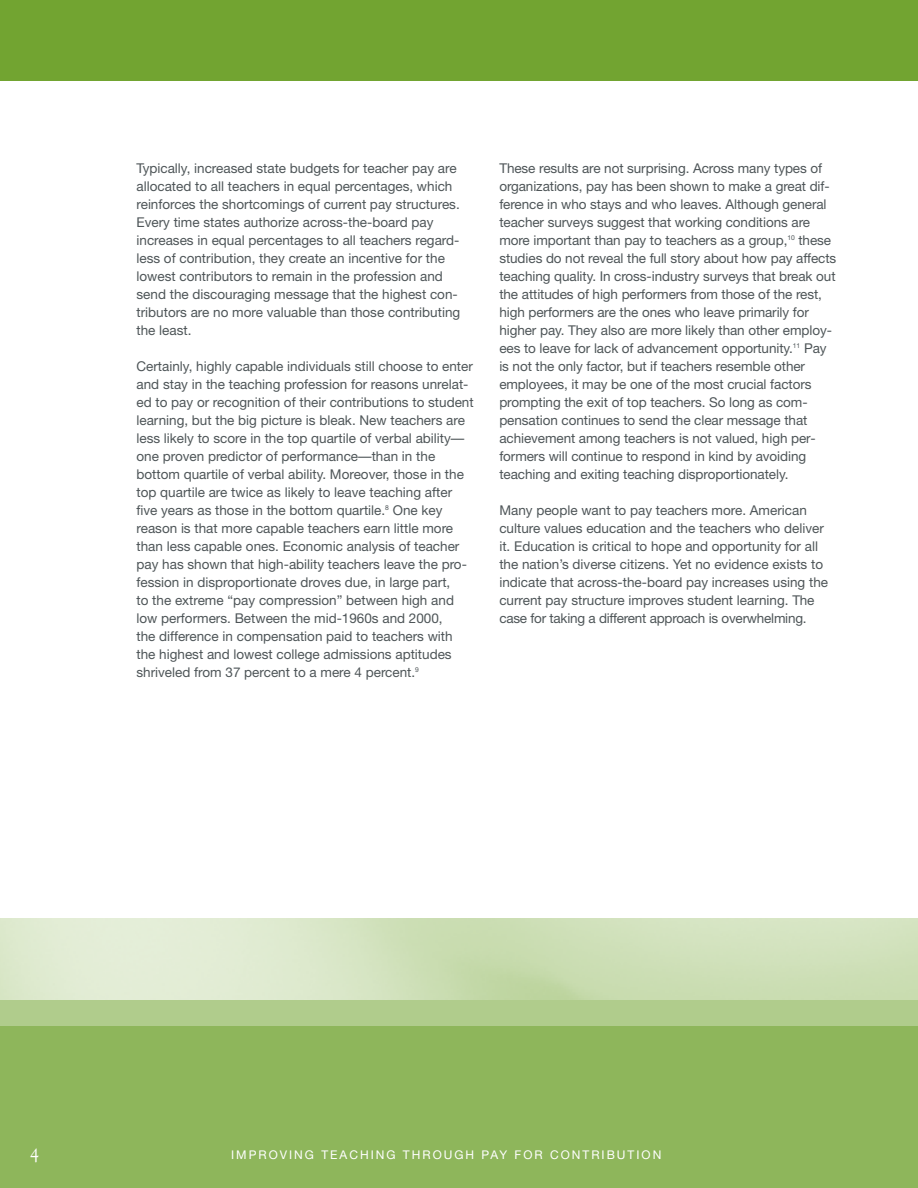
<style>
.page{position:relative;width:918px;height:1188px;background:#fff}
.page>*{position:absolute;margin:0;border:0;box-sizing:border-box;transform-origin:0 0}
.t1{font:18px "Goudy";color:#fff}
.t2{font:13.5px/18px "Helvetica Neue";color:#4e5558}
.t3{font:12px "Helvetica Neue";letter-spacing:.165em;color:#fff}
</style>
<div class="page">
<div style="left:0;top:999px;width:918px;height:189px;background:#8eb65b"></div>
<div style="left:0;top:0;width:918px;height:81px;background:#72a431"></div>
<div style="left:0;top:999px;width:918px;height:27px;background:#b0cc8c"></div>
<p class="t2" style="left:136px;top:161px;width:325px">Typically, increased state budgets for teacher pay are allocated to all teachers in equal percentages, which reinforces the shortcomings of current pay structures.<br>Every time states authorize across-the-board pay increases in equal percentages to all teachers regard&shy;less of contribution, they create an incentive for the lowest contributors to remain in the profession and send the discouraging message that the highest con&shy;tributors are no more valuable than those contributing the least.</p>
<p class="t2" style="left:136px;top:359px;width:339px">Certainly, highly capable individuals still choose to enter and stay in the teaching profession for reasons unrelat&shy;ed to pay or recognition of their contributions to student learning, but the big picture is bleak. New teachers are less likely to score in the top quartile of verbal ability— one proven predictor of performance—than in the bottom quartile of verbal ability. Moreover, those in the top quartile are twice as likely to leave teaching after five years as those in the bottom quartile.<sup>8</sup> One key reason is that more capable teachers earn little more than less capable ones. Economic analysis of teacher pay has shown that high-ability teachers leave the pro&shy;fession in disproportionate droves due, in large part,<br>to the extreme “pay compression” between high and low performers. Between the mid-1960s and 2000,<br>the difference in compensation paid to teachers with the highest and lowest college admissions aptitudes shriveled from 37 percent to a mere 4 percent.<sup>9</sup></p>
<p class="t2" style="left:499px;top:161px;width:338px">These results are not surprising. Across many types of organizations, pay has been shown to make a great dif&shy;ference in who stays and who leaves. Although general teacher surveys suggest that working conditions are more important than pay to teachers as a group,<sup>10</sup> these studies do not reveal the full story about how pay affects teaching quality. In cross-industry surveys that break out the attitudes of high performers from those of the rest, high performers are the ones who leave primarily for higher pay. They also are more likely than other employ&shy;ees to leave for lack of advancement opportunity.<sup>11</sup> Pay is not the only factor, but if teachers resemble other employees, it may be one of the most crucial factors prompting the exit of top teachers. So long as com&shy;pensation continues to send the clear message that achievement among teachers is not valued, high per&shy;formers will continue to respond in kind by avoiding teaching and exiting teaching disproportionately.</p>
<p class="t2" style="left:499px;top:503px;width:330px">Many people want to pay teachers more. American culture values education and the teachers who deliver it. Education is critical to hope and opportunity for all the nation’s diverse citizens. Yet no evidence exists to indicate that across-the-board pay increases using the current pay structure improves student learning. The case for taking a different approach is overwhelming.</p>
<h1 class="t1" style="left:30px;top:1144px;width:10px">4</h1>
<p class="t3" style="left:231px;top:1150px;width:432px">IMPROVING TEACHING THROUGH PAY FOR CONTRIBUTION</p>
</div>
